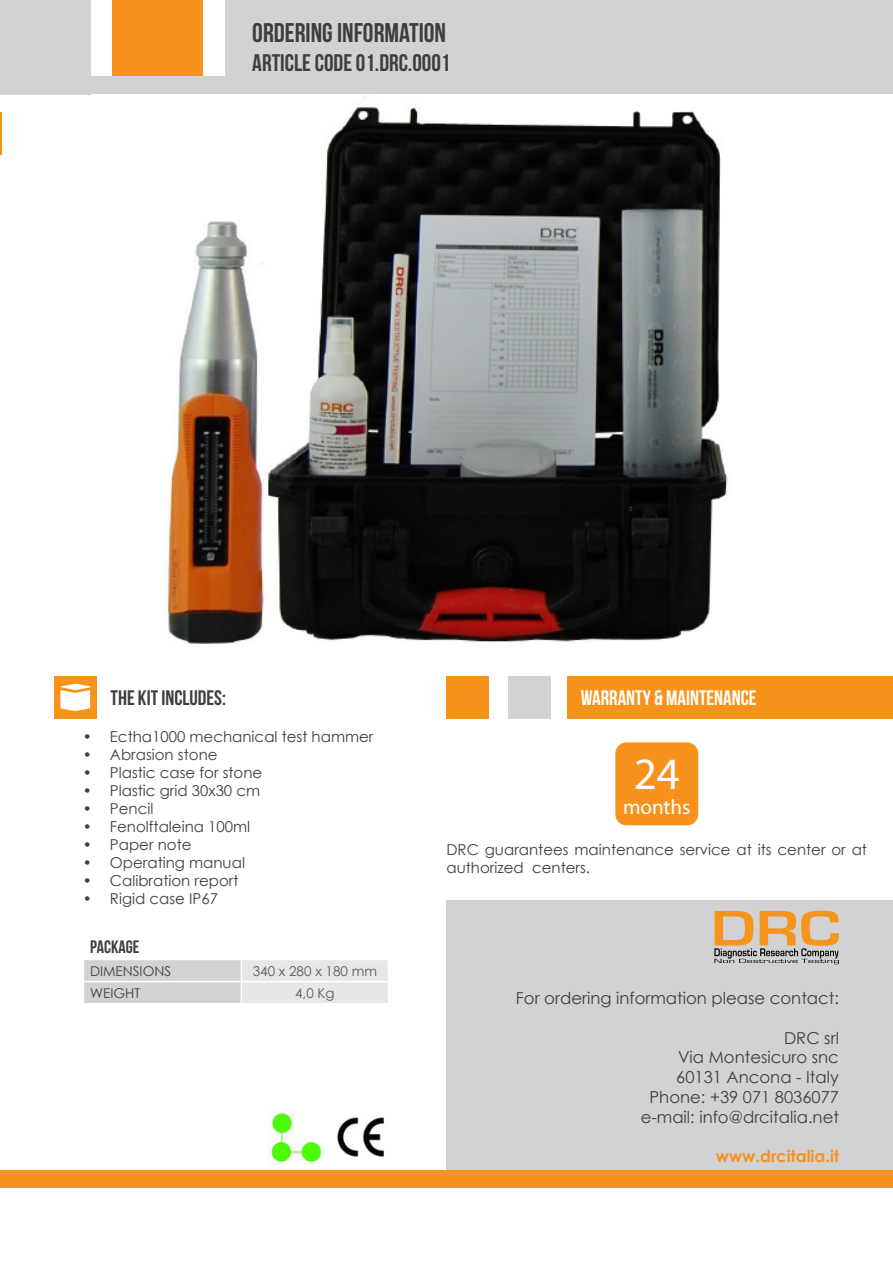
<style>
.page{position:relative;width:893px;height:1263px;background:#fff}
.page>*{position:absolute;margin:0;border:0;box-sizing:border-box;transform-origin:0 0}
.t1{font:45px "Myriad Pro";color:#fff}
.t2{font:700 27px "Bebas Neue";color:#3e3e3f}
.t3{font:700 24px "Bebas Neue";color:#3e3e3f}
.t4{font:700 21px "Bebas Neue";color:#fff}
.t5{font:700 21px "Bebas Neue";color:#3e3e3f}
.t6{font:21px "Myriad Pro";color:#fff}
.t7{font:700 18px "Bebas Neue";color:#3e3e3f}
.t8{font:16.5px "Century Gothic";color:#3e3e3f}
.t9{font:700 16.5px "Century Gothic";color:#f7931d}
.t10{font:15px/18px "Century Gothic";color:#3e3e3f}
.t11{font:13.5px "Century Gothic";color:#57585a}
.t12{font:13.5px "Century Gothic";color:#3e3e3f}
</style>
<div class="page">
<div style="left:225px;top:0;width:668px;height:92px;background:#d1d2d4"></div>
<div style="left:113px;top:0;width:90px;height:92px;background:#f7931d"></div>
<div style="left:0;top:0;width:91px;height:95px;background:#d1d2d4"></div>
<img style="left:162px;top:93px;width:569px;height:551px">
<div style="left:54px;top:676px;width:43px;height:43px;background:#f7931d"></div>
<svg style="left:60px;top:684px;width:30px;height:27px"></svg>
<div style="left:567px;top:676px;width:326px;height:43px;background:#f7931d"></div>
<div style="left:446px;top:676px;width:43px;height:43px;background:#f7931d"></div>
<div style="left:508px;top:676px;width:43px;height:43px;background:#d1d2d4"></div>
<div style="left:615px;top:742px;width:83px;height:83px;background:#f7931d;border-radius:11px"></div>
<img style="left:269px;top:1110px;width:115px;height:54px">
<hr style="left:0;top:112px;width:1px;height:42px;background:#f7931d">
<svg style="left:84px;top:960px;width:304px;height:43px;background:#dcdddf"></svg>
<hr style="left:84px;top:981px;width:157px;height:1px;background:#fff">
<div style="left:446px;top:900px;width:447px;height:274px;background:#d1d2d4"></div>
<img style="left:715px;top:911px;width:124px;height:35px">
<img style="left:714px;top:948px;width:120px;height:10px">
<img style="left:714px;top:959px;width:125px;height:5px">
<div style="left:0;top:1171px;width:893px;height:17px;background:#f7931d"></div>
<div style="left:0;top:76px;width:893px;height:17px;background:#d1d2d4"></div>
<p class="t2" style="left:252px;top:18px;width:195px">ORDERING INFORMATION</p>
<p class="t3" style="left:252px;top:49px;width:200px">ARTICLE CODE 01.DRC.0001</p>
<p class="t5" style="left:111px;top:686px;width:117px">THE KIT INCLUDES:</p>
<p class="t4" style="left:581px;top:686px;width:177px">WARRANTY &amp; MAINTENANCE</p>
<p class="t10" style="left:83px;top:727px;width:292px">• Ectha1000 mechanical test hammer</p>
<p class="t10" style="left:83px;top:745px;width:136px">• Abrasion stone</p>
<p class="t10" style="left:83px;top:763px;width:181px">• Plastic case for stone</p>
<p class="t10" style="left:83px;top:781px;width:179px">• Plastic grid 30x30 cm</p>
<p class="t10" style="left:83px;top:799px;width:72px">• Pencil</p>
<p class="t10" style="left:83px;top:817px;width:169px">• Fenolftaleina 100ml</p>
<p class="t10" style="left:83px;top:835px;width:110px">• Paper note</p>
<p class="t10" style="left:83px;top:853px;width:164px">• Operating manual</p>
<p class="t10" style="left:83px;top:871px;width:157px">• Calibration report</p>
<p class="t10" style="left:83px;top:889px;width:137px">• Rigid case IP67</p>
<p class="t7" style="left:90px;top:937px;width:51px">PACKAGE</p>
<p class="t12" style="left:90px;top:961px;width:82px">DIMENSIONS</p>
<p class="t11" style="left:253px;top:961px;width:126px">340 x 280 x 180 mm</p>
<p class="t12" style="left:90px;top:983px;width:51px">WEIGHT</p>
<p class="t11" style="left:295px;top:983px;width:41px">4,0 Kg</p>
<p class="t8" style="left:516px;top:986px;width:325px">For ordering information please contact:</p>
<p class="t8" style="left:784px;top:1026px;width:56px">DRC srl</p>
<p class="t8" style="left:678px;top:1046px;width:162px">Via Montesicuro snc</p>
<p class="t8" style="left:676px;top:1065px;width:164px">60131 Ancona - Italy</p>
<p class="t8" style="left:649px;top:1085px;width:191px">Phone: +39 071 8036077</p>
<p class="t8" style="left:641px;top:1105px;width:200px">e-mail: info@drcitalia.net</p>
<p class="t9" style="left:716px;top:1144px;width:125px">www.drcitalia.it</p>
<p class="t1" style="left:634px;top:746px;width:48px">24</p>
<p class="t6" style="left:623px;top:794px;width:69px">months</p>
<p class="t10" style="left:446px;top:840px;width:422px">DRC guarantees maintenance service at its center or at authorized centers.</p>
</div>
